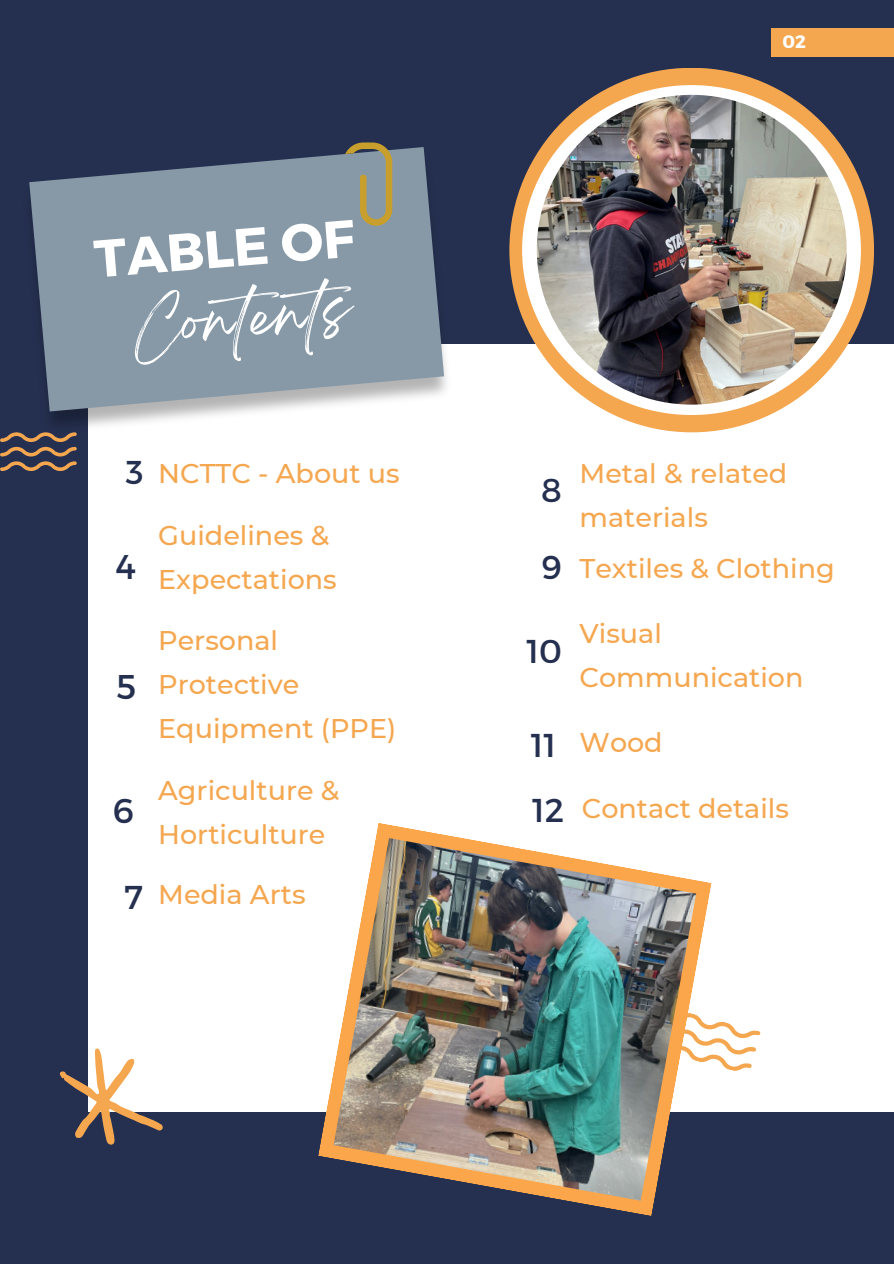
<style>
.page{position:relative;width:894px;height:1264px;background:#fff}
.page>*{position:absolute;margin:0;border:0;box-sizing:border-box;transform-origin:0 0}
.t1{font:700 52.5px "Montserrat";color:#fff}
.t2{font:51px "Breathing";color:#fff}
.t3{font:34.35px "Montserrat";color:#253050}
.t4{font:33px "Montserrat";color:#253050}
.t5{font:500 27px/43.8px "Montserrat";color:#f5a750}
.t6{font:700 18px "Montserrat";color:#fff}
</style>
<div class="page">
<div style="left:0;top:0;width:893px;height:1263px;background:#253050"></div>
<div style="left:88px;top:344px;width:805px;height:767px;background:#fff"></div>
<div style="left:771px;top:28px;width:122px;height:28px;background:#f5a750"></div>
<img style="left:50px;top:353px;width:397px;height:97px">
<svg style="left:29px;top:147px;width:415px;height:264px;fill:#8799a7"></svg>
<svg style="left:345px;top:142px;width:47px;height:84px"></svg>
<svg style="left:60px;top:1048px;width:103px;height:96px"></svg>
<svg style="left:0;top:432px;width:76px;height:38px"></svg>
<div style="left:509px;top:68px;width:364px;height:364px;background:#f5a750;border-radius:50%"></div>
<div style="left:522px;top:85px;width:338px;height:330px;background:#fff;border-radius:50%"></div>
<img style="left:536px;top:95px;width:310px;height:309px;border-radius:50%">
<svg style="left:711px;top:1021px;width:49px;height:50px"></svg>
<img style="left:318px;top:823px;width:393px;height:393px">
<p class="t1" style="left:91px;top:225px;width:262px;rotate:-5deg">TABLE OF</p>
<p class="t2" style="left:132px;top:312px;width:219px;rotate:-5deg">Contents</p>
<h1 class="t4" style="left:126px;top:450px;width:19px">3</h1>
<p class="t5" style="left:158px;top:452px;width:243px">NCTTC - About us</p>
<p class="t3" style="left:116px;top:544px;width:22px">4</p>
<p class="t3" style="left:116px;top:664px;width:21px">5</p>
<p class="t3" style="left:113px;top:788px;width:23px">6</p>
<p class="t5" style="left:158px;top:513px;width:180px">Guidelines &amp;<br>Expectations</p>
<h2 class="t5" style="left:158px;top:618px;width:239px">Personal<br>Protective<br>Equipment (PPE)</h2>
<p class="t5" style="left:158px;top:768px;width:183px">Agriculture &amp;<br>Horticulture</p>
<p class="t4" style="left:124px;top:875px;width:20px">7</p>
<p class="t5" style="left:158px;top:872px;width:149px">Media Arts</p>
<p class="t6" style="left:782px;top:30px;width:25px">02</p>
<p class="t4" style="left:541px;top:469px;width:22px">8</p>
<p class="t5" style="left:579px;top:452px;width:209px">Metal &amp; related materials</p>
<p class="t4" style="left:541px;top:545px;width:22px">9</p>
<p class="t5" style="left:579px;top:546px;width:256px">Textiles &amp; Clothing</p>
<p class="t4" style="left:526px;top:630px;width:37px">10</p>
<p class="t5" style="left:579px;top:611px;width:225px">Visual<br>Communication</p>
<p class="t4" style="left:530px;top:723px;width:27px">11</p>
<p class="t5" style="left:579px;top:720px;width:85px">Wood</p>
<p class="t4" style="left:532px;top:789px;width:34px">12</p>
<p class="t5" style="left:581px;top:786px;width:209px">Contact details</p>
</div>
